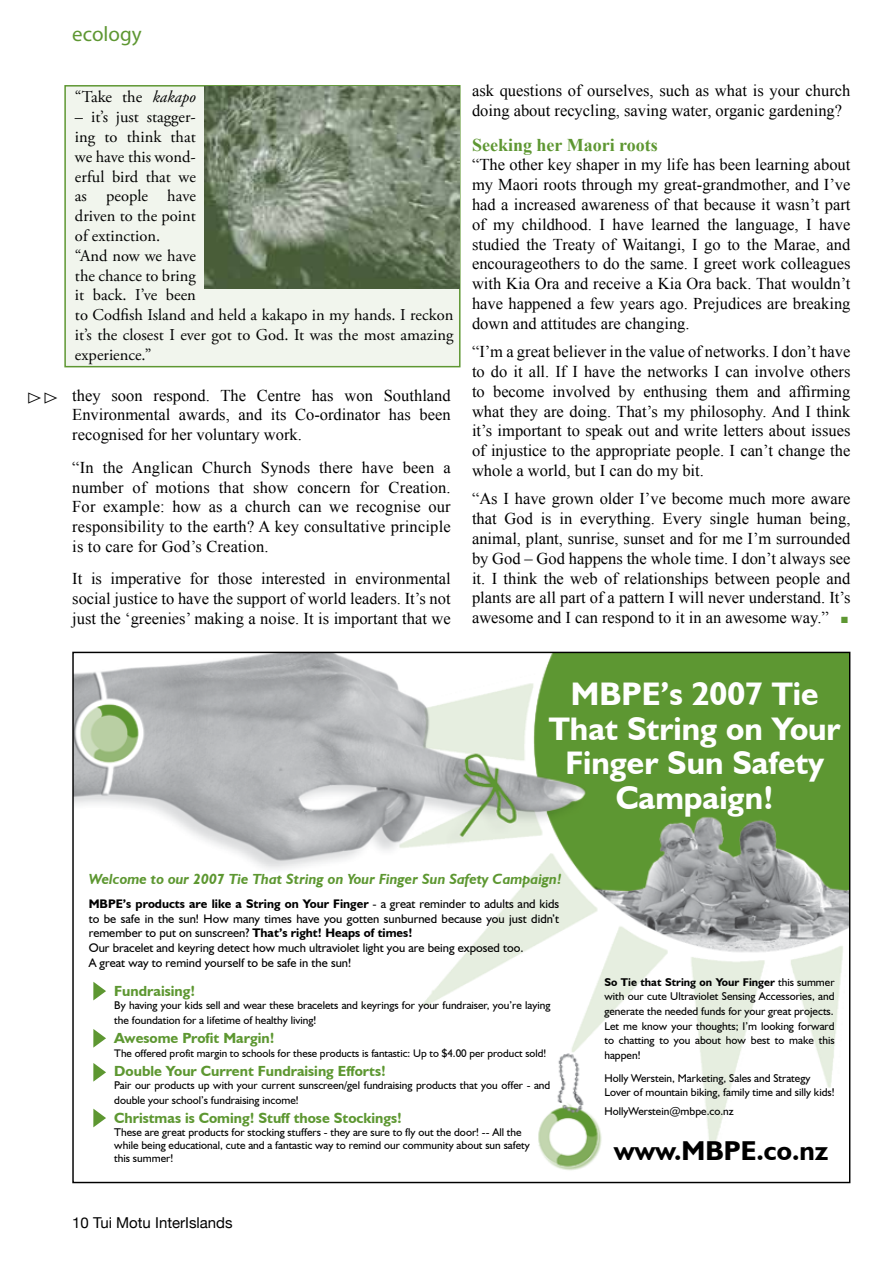
<style>
.page{position:relative;width:893px;height:1263px;background:#fff}
.page>*{position:absolute;margin:0;border:0;box-sizing:border-box;transform-origin:0 0}
.t1{font:700 32.7px/34.8px "Humanist 521 BT";color:#fff;text-align:center}
.t2{font:700 27.3px "Humanist 521 BT";color:#000}
.t3{font:21px "Myriad Pro";color:#5e9732}
.t4{font:700 18px "Times New Roman";color:#5e9732}
.t5{font:16.5px/19.8px "Times New Roman";color:#000;text-align:justify}
.t6{font:16.5px/19.8px "Adobe Garamond Pro";color:#000}
.t7{font:15px "Helvetica Neue";color:#000}
.t8{font:700 14.7px "Humanist 521 BT";color:#5d9731}
.t9{font:italic 700 14.7px "Humanist 521 BT";color:#5d9731}
.t10{font:12.45px/14.7px "Humanist 521 BT";color:#000}
.t11{font:11.25px/14.7px "Humanist 521 BT";color:#000}
.t12{font:10.95px "Humanist 521 BT";color:#000}
.s1{font-style:italic}
.s2{color:#5e9732}
.s3{font-weight:700}
</style>
<div class="page">
<div style="left:64px;top:85px;width:396px;height:282px;background:#f1f5ed;border:2px solid #5e9732"></div>
<img style="left:204px;top:86px;width:255px;height:203px">
<img style="left:74px;top:654px;width:774px;height:517px">
<svg style="left:93px;top:982px;width:13px;height:18px"></svg>
<svg style="left:93px;top:1029px;width:13px;height:18px"></svg>
<svg style="left:93px;top:1063px;width:13px;height:18px"></svg>
<svg style="left:93px;top:1109px;width:13px;height:18px"></svg>
<p class="t3" style="left:72px;top:21px;width:71px">ecology</p>
<p class="t6" style="left:75px;top:88px;width:122px">“Take the <span class="s1">kakapo</span></p>
<p class="t6" style="left:75px;top:108px;width:380px">– it’s just stagger-<br>ing to think that<br>we have this wond-<br>erful bird that we<br>as people have<br>driven to the point<br>of extinction.<br>“And now we have<br>the chance to bring<br>it back. I’ve been<br>to Codfish Island and held a kakapo in my hands. I reckon it’s the closest I ever got to God. It was the most amazing experience.”</p>
<p class="t5" style="left:72px;top:385px;width:380px">they soon respond. The Centre has won Southland Environmental awards, and its Co-ordinator has been recognised for her voluntary work.</p>
<p class="t5" style="left:72px;top:457px;width:380px">“In the Anglican Church Synods there have been a number of motions that show concern for Creation.<br>For example: how as a church can we recognise our responsibility to the earth? A key consultative principle is to care for God’s Creation.</p>
<p class="t5" style="left:72px;top:569px;width:380px">It is imperative for those interested in environmental social justice to have the support of world leaders. It’s not just the ‘greenies’ making a noise. It is important that we</p>
<p class="t5" style="left:472px;top:81px;width:380px">ask questions of ourselves, such as what is your church doing about recycling, saving water, organic gardening?</p>
<p class="t4" style="left:472px;top:132px;width:187px">Seeking her Maori roots</p>
<p class="t5" style="left:472px;top:155px;width:380px">“The other key shaper in my life has been learning about my Maori roots through my great-grandmother, and I’ve had a increased awareness of that because it wasn’t part of my childhood. I have learned the language, I have studied the Treaty of Waitangi, I go to the Marae, and encourageothers to do the same. I greet work colleagues with Kia Ora and receive a Kia Ora back. That wouldn’t have happened a few years ago. Prejudices are breaking down and attitudes are changing.</p>
<p class="t5" style="left:472px;top:341px;width:380px">“I’m a great believer in the value of networks. I don’t have to do it all. If I have the networks I can involve others to become involved by enthusing them and affirming what they are doing. That’s my philosophy. And I think it’s important to speak out and write letters about issues of injustice to the appropriate people. I can’t change the whole a world, but I can do my bit.</p>
<p class="t5" style="left:472px;top:489px;width:380px">“As I have grown older I’ve become much more aware that God is in everything. Every single human being, animal, plant, sunrise, sunset and for me I’m surrounded by God – God happens the whole time. I don’t always see it. I think the web of relationships between people and plants are all part of a pattern I will never understand. It’s awesome and I can respond to it in an awesome way.” <span class="s2">■</span></p>
<h1 class="t1" style="left:549px;top:675px;width:293px">MBPE’s 2007 Tie<br>That String on Your<br>Finger Sun Safety<br>Campaign!</h1>
<p class="t9" style="left:89px;top:870px;width:475px">Welcome to our 2007 Tie That String on Your Finger Sun Safety Campaign!</p>
<p class="t10" style="left:89px;top:896px;width:472px"><span class="s3">MBPE’s products are like a String on Your Finger</span> - a great reminder to adults and kids to be safe in the sun! How many times have you gotten sunburned because you just didn’t remember to put on sunscreen? <span class="s3">That’s right! Heaps of times!<br></span>Our bracelet and keyring detect how much ultraviolet light you are being exposed too.<br>A great way to remind yourself to be safe in the sun!</p>
<p class="t8" style="left:114px;top:982px;width:82px">Fundraising!</p>
<p class="t11" style="left:114px;top:998px;width:438px">By having your kids sell and wear these bracelets and keyrings for your fundraiser, you’re laying the foundation for a lifetime of healthy living!</p>
<p class="t8" style="left:114px;top:1028px;width:162px">Awesome Profit Margin!</p>
<p class="t12" style="left:114px;top:1047px;width:433px">The offered profit margin to schools for these products is fantastic: Up to $4.00 per product sold!</p>
<p class="t8" style="left:114px;top:1062px;width:273px">Double Your Current Fundraising Efforts!</p>
<p class="t11" style="left:114px;top:1078px;width:438px">Pair our products up with your current sunscreen/gel fundraising products that you offer - and double your school’s fundraising income!</p>
<p class="t8" style="left:114px;top:1108px;width:289px">Christmas is Coming! Stuff those Stockings!</p>
<p class="t11" style="left:114px;top:1125px;width:417px;line-height:13.2px">These are great products for stocking stuffers - they are sure to fly out the door! -- All the while being educational, cute and a fantastic way to remind our community about sun safety this summer!</p>
<p class="t7" style="left:72px;top:1213px;width:162px">10 Tui Motu InterIslands</p>
<p class="t11" style="left:604px;top:974px;width:232px;text-align:justify"><span class="s3">So Tie that String on Your Finger</span> this summer with our cute Ultraviolet Sensing Accessories, and generate the needed funds for your great projects.<br>Let me know your thoughts; I’m looking forward to chatting to you about how best to make this happen!</p>
<p class="t11" style="left:604px;top:1070px;width:232px">Holly Werstein, Marketing, Sales and Strategy<br>Lover of mountain biking, family time and silly kids!</p>
<p class="t11" style="left:604px;top:1104px;width:131px">HollyWerstein@mbpe.co.nz</p>
<h2 class="t2" style="left:614px;top:1134px;width:216px">www.MBPE.co.nz</h2>
</div>
